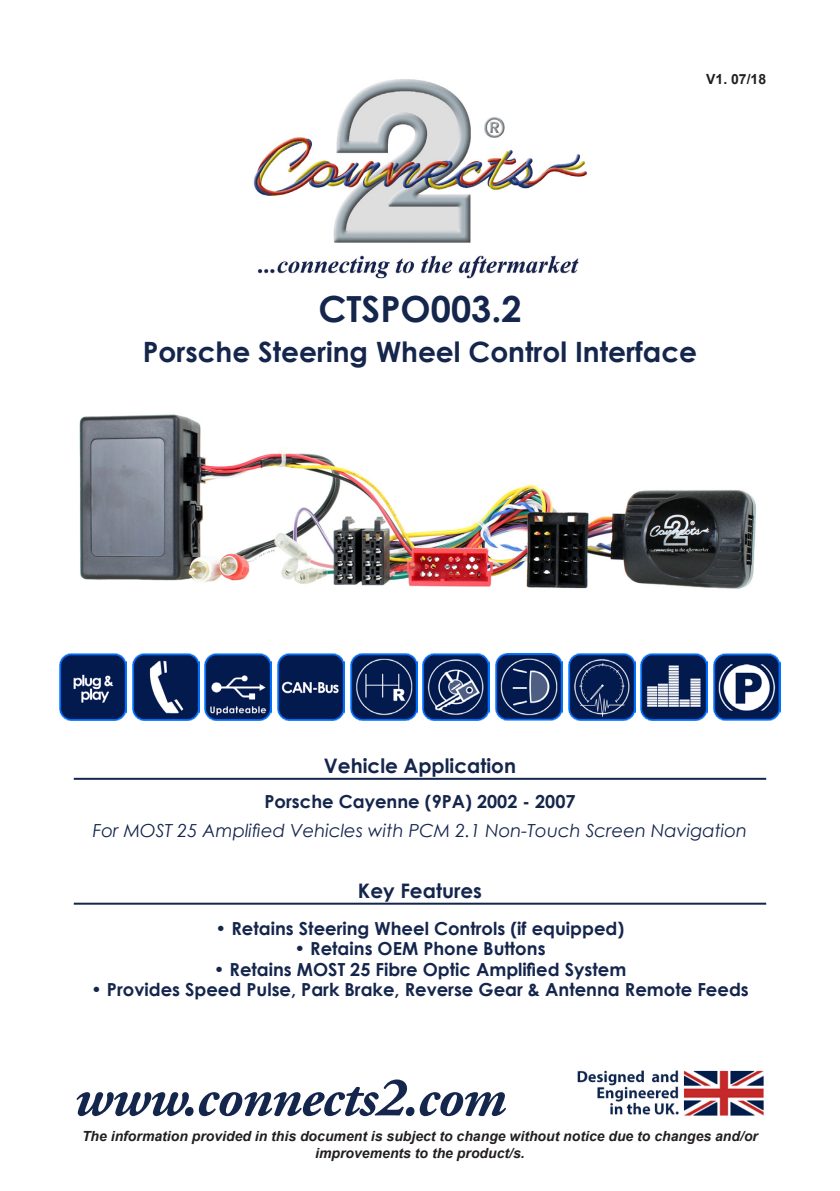
<style>
.page{position:relative;width:840px;height:1191px;background:#fff}
.page>*{position:absolute;margin:0;border:0;box-sizing:border-box;transform-origin:0 0}
.t1{font:italic 700 56px "Adobe Garamond Pro";letter-spacing:-.02em;color:#15264d}
.t2{font:700 36px "Century Gothic";color:#15264d}
.t3{font:700 28px "Century Gothic";color:#15264d}
.t4{font:700 20px "Century Gothic";color:#15264d}
.t5{font:700 18px "Century Gothic";color:#15264d}
.t6{font:italic 18px "Century Gothic";color:#15264d}
.t7{font:italic 700 14px/16.8px "Arial";color:#231f20;text-align:center}
.t8{font:700 14px "Arial";color:#231f20}
</style>
<div class="page">
<img style="left:253px;top:79px;width:335px;height:200px">
<img style="left:577px;top:1070px;width:187px;height:46px">
<img style="left:79px;top:414px;width:678px;height:175px">
<img style="left:132px;top:654px;width:67px;height:66px">
<hr style="left:74px;top:778px;width:691px;height:2px;background:#15264d">
<hr style="left:74px;top:902px;width:691px;height:2px;background:#15264d">
<img style="left:59px;top:654px;width:67px;height:66px">
<img style="left:205px;top:654px;width:67px;height:66px">
<img style="left:277px;top:654px;width:67px;height:66px">
<img style="left:350px;top:654px;width:67px;height:66px">
<img style="left:495px;top:654px;width:67px;height:66px">
<img style="left:422px;top:654px;width:67px;height:66px">
<img style="left:568px;top:654px;width:66px;height:66px">
<img style="left:640px;top:654px;width:67px;height:66px">
<img style="left:713px;top:654px;width:67px;height:66px">
<p class="t8" style="left:705px;top:70px;width:61px">V1. 07/18</p>
<p class="t2" style="left:318px;top:281px;width:205px">CTSPO003.2</p>
<p class="t3" style="left:143px;top:330px;width:555px">Porsche Steering Wheel Control Interface</p>
<p class="t4" style="left:324px;top:750px;width:193px">Vehicle Application</p>
<p class="t5" style="left:264px;top:787px;width:312px">Porsche Cayenne (9PA) 2002 - 2007</p>
<p class="t6" style="left:93px;top:817px;width:655px">For MOST 25 Amplified Vehicles with PCM 2.1 Non-Touch Screen Navigation</p>
<p class="t4" style="left:358px;top:875px;width:125px">Key Features</p>
<p class="t5" style="left:215px;top:914px;width:410px">• Retains Steering Wheel Controls (if equipped)</p>
<p class="t5" style="left:294px;top:934px;width:252px">• Retains OEM Phone Buttons</p>
<p class="t5" style="left:213px;top:956px;width:414px">• Retains MOST 25 Fibre Optic Amplified System</p>
<p class="t5" style="left:91px;top:976px;width:658px">• Provides Speed Pulse, Park Brake, Reverse Gear &amp; Antenna Remote Feeds</p>
<p class="t1" style="left:74px;top:1065px;width:433px">www.connects2.com</p>
<p class="t7" style="left:82px;top:1128px;width:677px">The information provided in this document is subject to change without notice due to changes and/or improvements to the product/s.</p>
</div>
